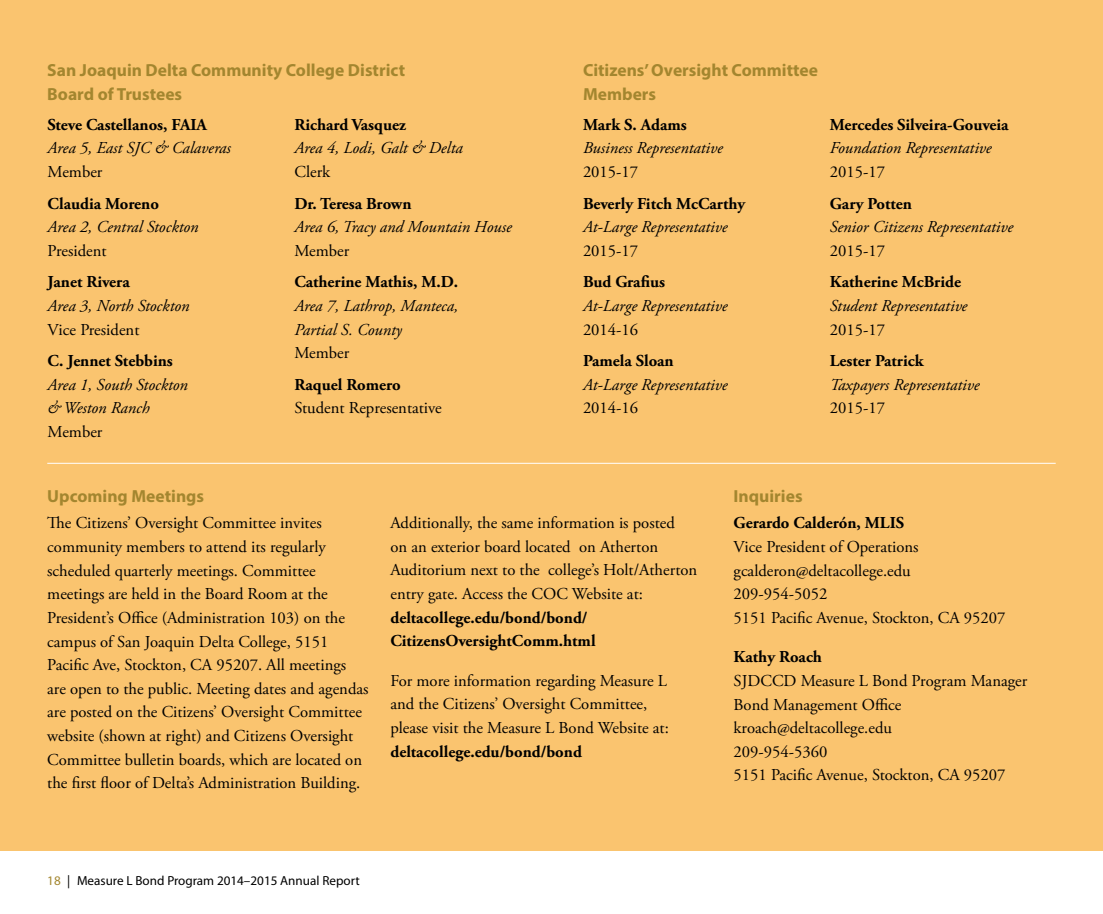
<style>
.page{position:relative;width:1103px;height:914px;background:#fff}
.page>*{position:absolute;margin:0;border:0;box-sizing:border-box;transform-origin:0 0}
.t1{font:700 17.5px/23.6px "Myriad Pro";color:#a3862f}
.t2{font:16.62px/23.6px "Adobe Garamond Pro";color:#000}
.t3{font:italic 16.62px/23.6px "Adobe Garamond Pro";color:#000}
.t4{font:700 16.62px/23.6px "Adobe Garamond Pro";color:#000}
.t5{font:13.12px "Myriad Pro";color:#000}
.s1{color:#a3862f}
</style>
<div class="page">
<div style="left:0;top:0;width:1102px;height:850px;background:#fac46f"></div>
<hr style="left:47px;top:463px;width:1008px;height:1px;background:#fff">
<p class="t1" style="left:47px;top:58px;width:359px">San Joaquin Delta Community College District<br>Board of Trustees</p>
<p class="t1" style="left:583px;top:58px;width:236px">Citizens’ Oversight Committee<br>Members</p>
<p class="t4" style="left:48px;top:113px;width:161px">Steve Castellanos, FAIA</p>
<p class="t3" style="left:48px;top:137px;width:185px">Area 5, East SJC &amp; Calaveras</p>
<p class="t2" style="left:48px;top:160px;width:56px">Member</p>
<p class="t4" style="left:48px;top:192px;width:113px">Claudia Moreno</p>
<p class="t3" style="left:48px;top:215px;width:152px">Area 2, Central Stockton</p>
<p class="t2" style="left:48px;top:239px;width:61px">President</p>
<p class="t4" style="left:48px;top:270px;width:84px">Janet Rivera</p>
<p class="t3" style="left:48px;top:294px;width:143px">Area 3, North Stockton</p>
<p class="t2" style="left:48px;top:318px;width:93px">Vice President</p>
<p class="t4" style="left:48px;top:349px;width:127px">C. Jennet Stebbins</p>
<p class="t3" style="left:48px;top:373px;width:142px">Area 1, South Stockton &amp; Weston Ranch</p>
<p class="t2" style="left:48px;top:420px;width:56px">Member</p>
<p class="t4" style="left:294px;top:113px;width:113px">Richard Vasquez</p>
<p class="t3" style="left:294px;top:137px;width:170px">Area 4, Lodi, Galt &amp; Delta</p>
<p class="t2" style="left:294px;top:160px;width:37px">Clerk</p>
<p class="t4" style="left:294px;top:192px;width:118px">Dr. Teresa Brown</p>
<p class="t3" style="left:294px;top:215px;width:219px">Area 6, Tracy and Mountain House</p>
<p class="t2" style="left:294px;top:239px;width:56px">Member</p>
<p class="t4" style="left:294px;top:270px;width:165px">Catherine Mathis, M.D.</p>
<p class="t3" style="left:294px;top:294px;width:165px">Area 7, Lathrop, Manteca,<br>Partial S. County</p>
<p class="t2" style="left:294px;top:342px;width:56px">Member</p>
<p class="t4" style="left:294px;top:373px;width:108px">Raquel Romero</p>
<p class="t2" style="left:294px;top:397px;width:149px">Student Representative</p>
<p class="t4" style="left:583px;top:113px;width:105px">Mark S. Adams</p>
<p class="t3" style="left:583px;top:137px;width:141px">Business Representative</p>
<p class="t2" style="left:583px;top:160px;width:57px">2015-17</p>
<p class="t4" style="left:583px;top:192px;width:164px">Beverly Fitch McCarthy</p>
<p class="t3" style="left:583px;top:215px;width:146px">At-Large Representative</p>
<p class="t2" style="left:583px;top:239px;width:57px">2015-17</p>
<p class="t4" style="left:583px;top:270px;width:84px">Bud Grafius</p>
<p class="t3" style="left:583px;top:294px;width:146px">At-Large Representative</p>
<p class="t2" style="left:583px;top:318px;width:57px">2014-16</p>
<p class="t4" style="left:583px;top:349px;width:92px">Pamela Sloan</p>
<p class="t3" style="left:583px;top:373px;width:146px">At-Large Representative</p>
<p class="t2" style="left:583px;top:397px;width:57px">2014-16</p>
<p class="t4" style="left:829px;top:113px;width:180px">Mercedes Silveira-Gouveia</p>
<p class="t3" style="left:829px;top:137px;width:163px">Foundation Representative</p>
<p class="t2" style="left:829px;top:160px;width:57px">2015-17</p>
<p class="t4" style="left:829px;top:192px;width:84px">Gary Potten</p>
<p class="t3" style="left:829px;top:215px;width:185px">Senior Citizens Representative</p>
<p class="t2" style="left:829px;top:239px;width:57px">2015-17</p>
<p class="t4" style="left:829px;top:270px;width:133px">Katherine McBride</p>
<p class="t3" style="left:829px;top:294px;width:139px">Student Representative</p>
<p class="t2" style="left:829px;top:318px;width:57px">2015-17</p>
<p class="t4" style="left:829px;top:349px;width:95px">Lester Patrick</p>
<p class="t3" style="left:829px;top:373px;width:151px">Taxpayers Representative</p>
<p class="t2" style="left:829px;top:397px;width:57px">2015-17</p>
<p class="t1" style="left:47px;top:483px;width:158px">Upcoming Meetings</p>
<p class="t2" style="left:47px;top:512px;width:323px">The Citizens’ Oversight Committee invites community members to attend its regularly scheduled quarterly meetings. Committee meetings are held in the Board Room at the President’s Office (Administration 103) on the campus of San Joaquin Delta College, 5151<br>Pacific Ave, Stockton, CA 95207. All meetings are open to the public. Meeting dates and agendas are posted on the Citizens’ Oversight Committee website (shown at right) and Citizens Oversight Committee bulletin boards, which are located on the first floor of Delta’s Administration Building.</p>
<p class="t2" style="left:390px;top:511px;width:308px">Additionally, the same information is posted<br>on an exterior board located on Atherton Auditorium next to the college’s Holt/Atherton entry gate. Access the COC Website at:</p>
<p class="t4" style="left:390px;top:606px;width:207px">deltacollege.edu/bond/bond/<br>CitizensOversightComm.html</p>
<p class="t2" style="left:390px;top:669px;width:280px">For more information regarding Measure L and the Citizens’ Oversight Committee, please visit the Measure L Bond Website at:</p>
<p class="t4" style="left:390px;top:739px;width:193px">deltacollege.edu/bond/bond</p>
<p class="t5" style="left:47px;top:873px;width:314px"><span class="s1">18</span> | Measure L Bond Program 2014–2015 Annual Report</p>
<p class="t1" style="left:733px;top:483px;width:70px">Inquiries</p>
<p class="t4" style="left:733px;top:511px;width:172px">Gerardo Calderón, MLIS</p>
<p class="t2" style="left:733px;top:535px;width:273px">Vice President of Operations gcalderon@deltacollege.edu<br>209-954-5052<br>5151 Pacific Avenue, Stockton, CA 95207</p>
<p class="t4" style="left:733px;top:645px;width:90px">Kathy Roach</p>
<p class="t2" style="left:733px;top:669px;width:295px">SJDCCD Measure L Bond Program Manager<br>Bond Management Office kroach@deltacollege.edu<br>209-954-5360<br>5151 Pacific Avenue, Stockton, CA 95207</p>
</div>
